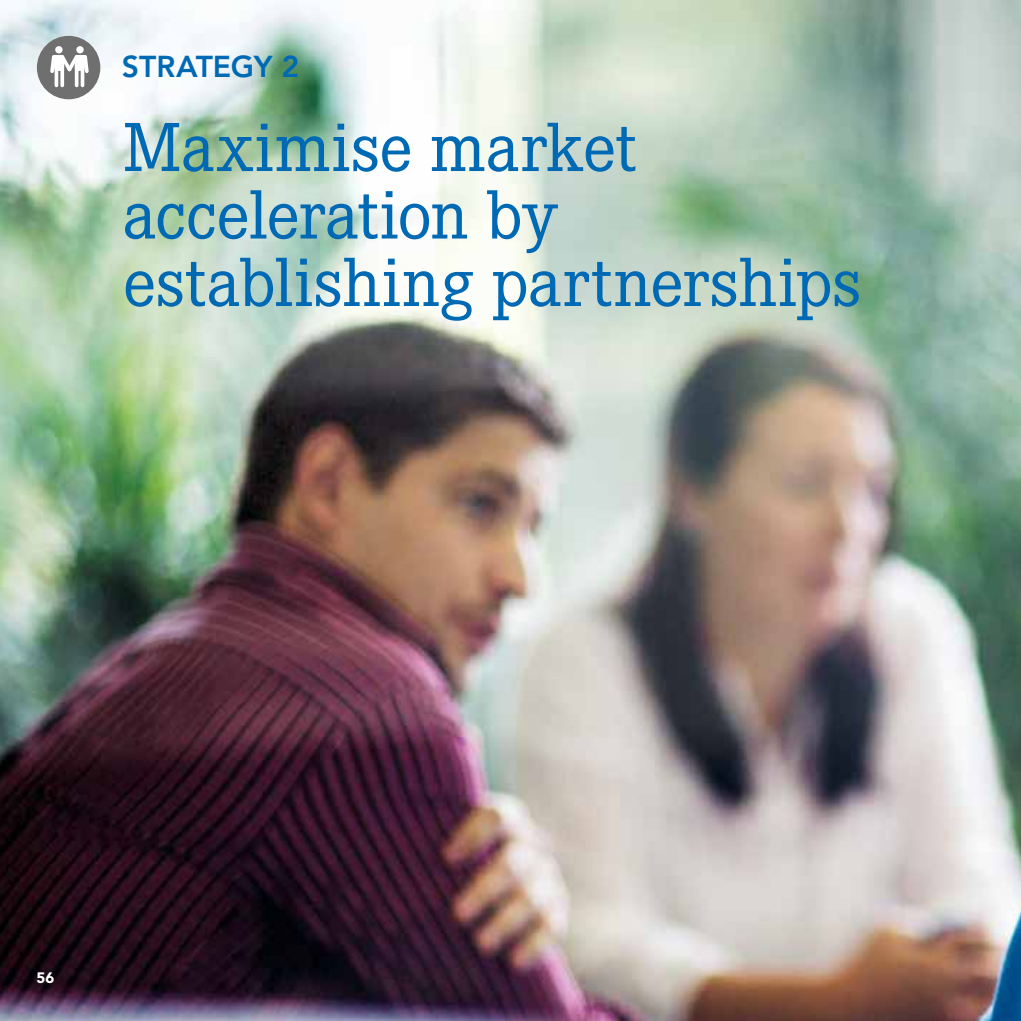
<style>
.page{position:relative;width:1021px;height:1021px;background:#fff}
.page>*{position:absolute;margin:0;border:0;box-sizing:border-box;transform-origin:0 0}
.t1{font:68px/67.4px "Corporate E";color:#0069b4}
.t2{font:800 30px "Avenir LT Std";color:#0069b4}
.t3{font:900 15px "Avenir LT Std";color:#fff}
</style>
<div class="page">
<img style="left:0;top:0;width:1020px;height:1020px">
<div style="left:37px;top:36px;width:63px;height:63px;background:#706f6f;border-radius:50%"></div>
<hr style="left:55px;top:64px;width:3px;height:23px;background:#fff;border-radius:2px">
<svg style="left:60px;top:64px;width:4px;height:23px"></svg>
<div style="left:55px;top:46px;width:8px;height:7px;background:#fff;border-radius:50%"></div>
<hr style="left:81px;top:64px;width:3px;height:23px;background:#fff;border-radius:2px">
<hr style="left:75px;top:64px;width:3px;height:23px;background:#fff;border-radius:2px">
<div style="left:76px;top:46px;width:8px;height:7px;background:#fff;border-radius:50%"></div>
<svg style="left:50px;top:55px;width:39px;height:18px"></svg>
<p class="t2" style="left:122px;top:49px;width:179px">STRATEGY 2</p>
<p class="t1" style="left:123px;top:114px;width:739px">Maximise market acceleration by establishing partnerships</p>
<p class="t3" style="left:37px;top:968px;width:19px">56</p>
</div>
